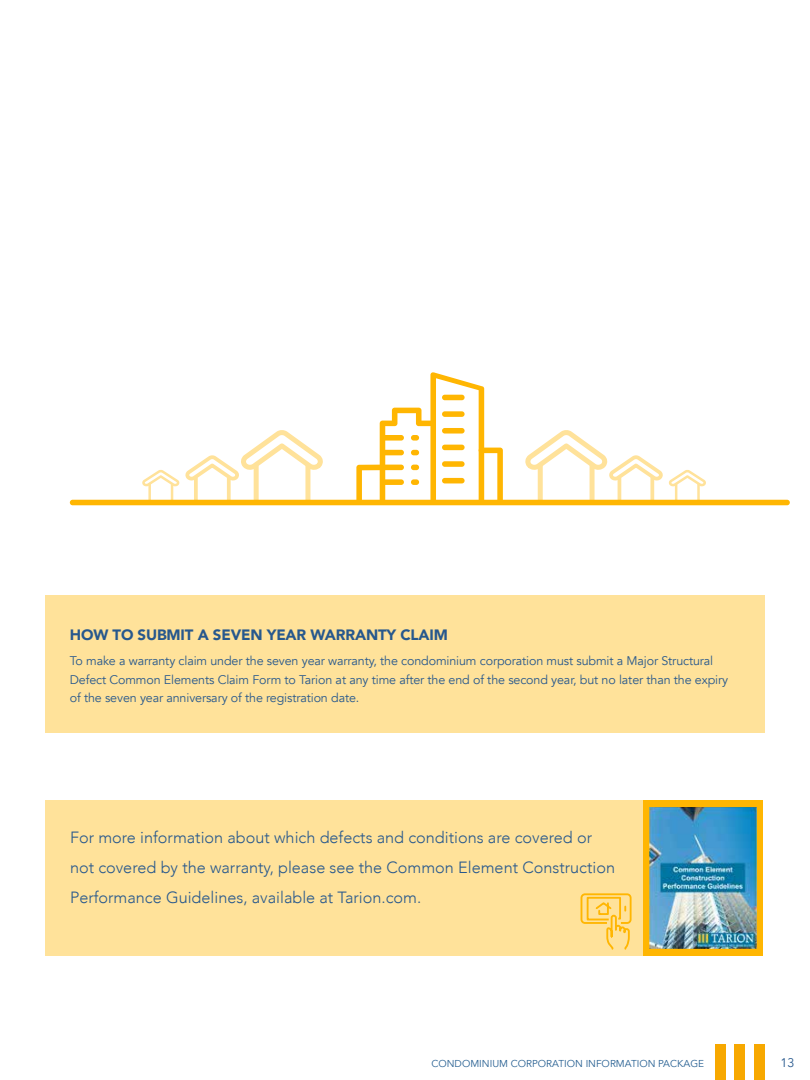
<style>
.page{position:relative;width:810px;height:1080px;background:#fff}
.page>*{position:absolute;margin:0;border:0;box-sizing:border-box;transform-origin:0 0}
.t1{font:300 16.25px/30px "Avenir";color:#27588d}
.t2{font:900 15px "Avenir";letter-spacing:-.01em;color:#27588d}
.t3{font:12.5px/18.8px "Avenir";letter-spacing:-.01em;color:#27588d}
.t4{font:10px "Avenir";color:#276092}
</style>
<div class="page">
<div style="left:715px;top:1044px;width:11px;height:36px;background:#f7a800"></div>
<div style="left:734px;top:1044px;width:11px;height:36px;background:#f7a800"></div>
<div style="left:754px;top:1044px;width:11px;height:36px;background:#f7a800"></div>
<div style="left:45px;top:595px;width:720px;height:137px;background:#ffe29a"></div>
<svg style="left:520px;top:430px;width:189px;height:70px"></svg>
<svg style="left:140px;top:430px;width:188px;height:70px"></svg>
<div style="left:70px;top:500px;width:720px;height:5px;background:#ffb602;border-radius:3px"></div>
<svg style="left:356px;top:372px;width:147px;height:128px"></svg>
<div style="left:45px;top:800px;width:718px;height:156px;background:#ffe29a"></div>
<div style="left:643px;top:800px;width:120px;height:156px;background:#ffb602"></div>
<img style="left:650px;top:807px;width:106px;height:142px">
<svg style="left:580px;top:893px;width:52px;height:57px"></svg>
<p class="t2" style="left:70px;top:622px;width:379px">HOW TO SUBMIT A SEVEN YEAR WARRANTY CLAIM</p>
<p class="t3" style="left:70px;top:651px;width:660px">To make a warranty claim under the seven year warranty, the condominium corporation must submit a Major Structural<br>Defect Common Elements Claim Form to Tarion at any time after the end of the second year, but no later than the expiry of the seven year anniversary of the registration date.</p>
<h1 class="t1" style="left:70px;top:822px;width:547px">For more information about which defects and conditions are covered or not covered by the warranty, please see the Common Element Construction<br>Performance Guidelines, available at Tarion.com.</h1>
<p class="t4" style="left:431px;top:1058px;width:274px">CONDOMINIUM CORPORATION INFORMATION PACKAGE</p>
<p class="t3" style="left:781px;top:1053px;width:15px">13</p>
</div>
